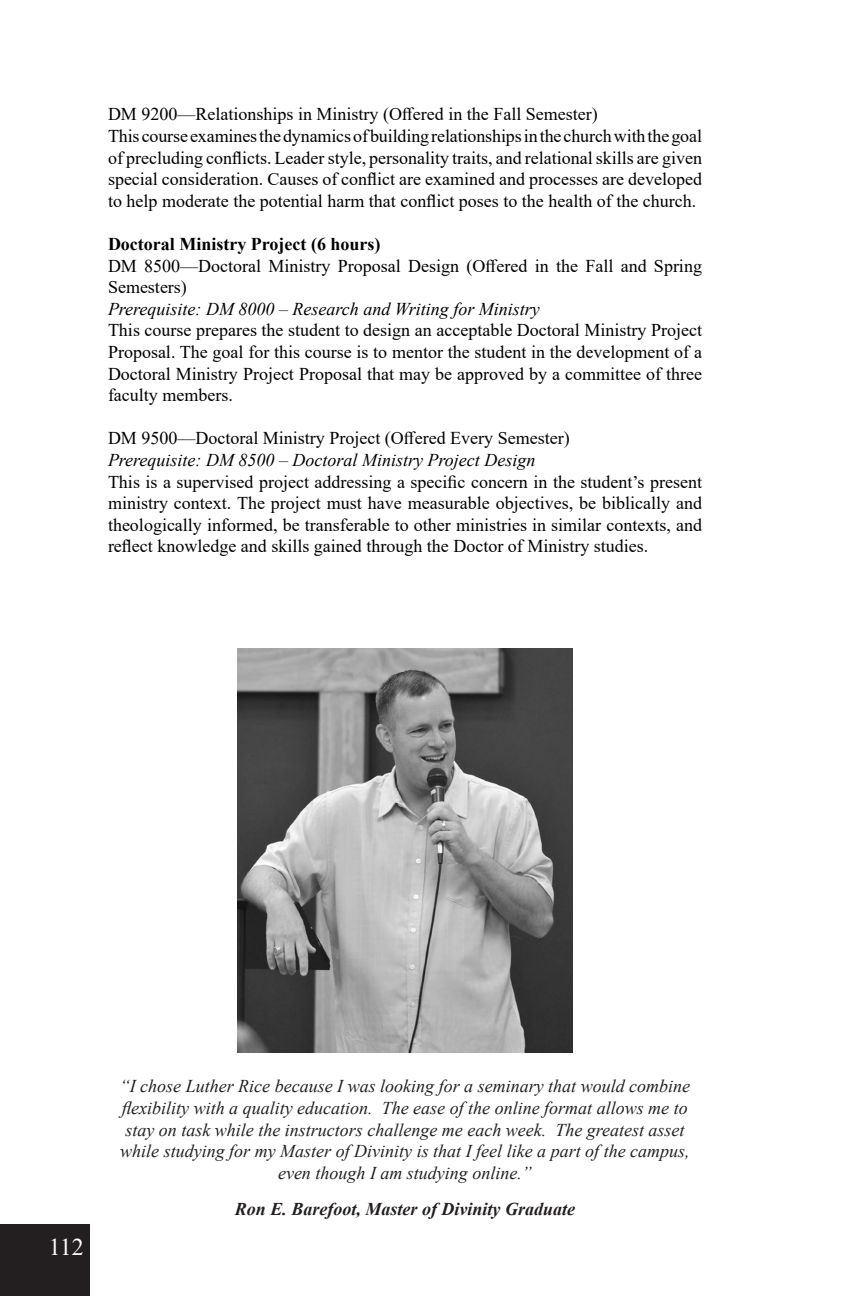
<style>
.page{position:relative;width:864px;height:1296px;background:#fff}
.page>*{position:absolute;margin:0;border:0;box-sizing:border-box;transform-origin:0 0}
.t1{font:24px "Times New Roman";color:#fff}
.t2{font:18px/21.6px "Times New Roman";color:#000;text-align:justify}
.t3{font:italic 18px/21.6px "Times New Roman";color:#231f20;text-align:center}
.t4{font:italic 18px "Times New Roman";color:#000}
.t5{font:italic 700 18px "Times New Roman";color:#231f20}
.t6{font:700 18px "Times New Roman";color:#000}
</style>
<div class="page">
<div style="left:0;top:1224px;width:90px;height:72px;background:#231f20"></div>
<img style="left:238px;top:648px;width:334px;height:405px">
<p class="t2" style="left:108px;top:103px;width:491px">DM 9200—Relationships in Ministry (Offered in the Fall Semester)</p>
<p class="t2" style="left:108px;top:125px;width:596px">This course examines the dynamics of building relationships in the church with the goal of precluding conflicts. Leader style, personality traits, and relational skills are given special consideration. Causes of conflict are examined and processes are developed to help moderate the potential harm that conflict poses to the health of the church.</p>
<p class="t6" style="left:108px;top:231px;width:274px">Doctoral Ministry Project (6 hours)</p>
<p class="t2" style="left:108px;top:254px;width:596px">DM 8500—Doctoral Ministry Proposal Design (Offered in the Fall and Spring<br>Semesters)</p>
<p class="t4" style="left:108px;top:296px;width:433px">Prerequisite: DM 8000 – Research and Writing for Ministry</p>
<p class="t2" style="left:108px;top:319px;width:596px">This course prepares the student to design an acceptable Doctoral Ministry Project Proposal. The goal for this course is to mentor the student in the development of a Doctoral Ministry Project Proposal that may be approved by a committee of three faculty members.</p>
<p class="t2" style="left:108px;top:427px;width:463px">DM 9500—Doctoral Ministry Project (Offered Every Semester)</p>
<p class="t4" style="left:108px;top:448px;width:429px">Prerequisite: DM 8500 – Doctoral Ministry Project Design</p>
<p class="t2" style="left:108px;top:470px;width:596px">This is a supervised project addressing a specific concern in the student’s present ministry context. The project must have measurable objectives, be biblically and theologically informed, be transferable to other ministries in similar contexts, and reflect knowledge and skills gained through the Doctor of Ministry studies.</p>
<p class="t1" style="left:49px;top:1230px;width:37px">112</p>
<p class="t3" style="left:120px;top:1075px;width:572px">“I chose Luther Rice because I was looking for a seminary that would combine flexibility with a quality education. The ease of the online format allows me to stay on task while the instructors challenge me each week. The greatest asset while studying for my Master of Divinity is that I feel like a part of the campus, even though I am studying online.”</p>
<p class="t5" style="left:235px;top:1196px;width:342px">Ron E. Barefoot, Master of Divinity Graduate</p>
</div>
